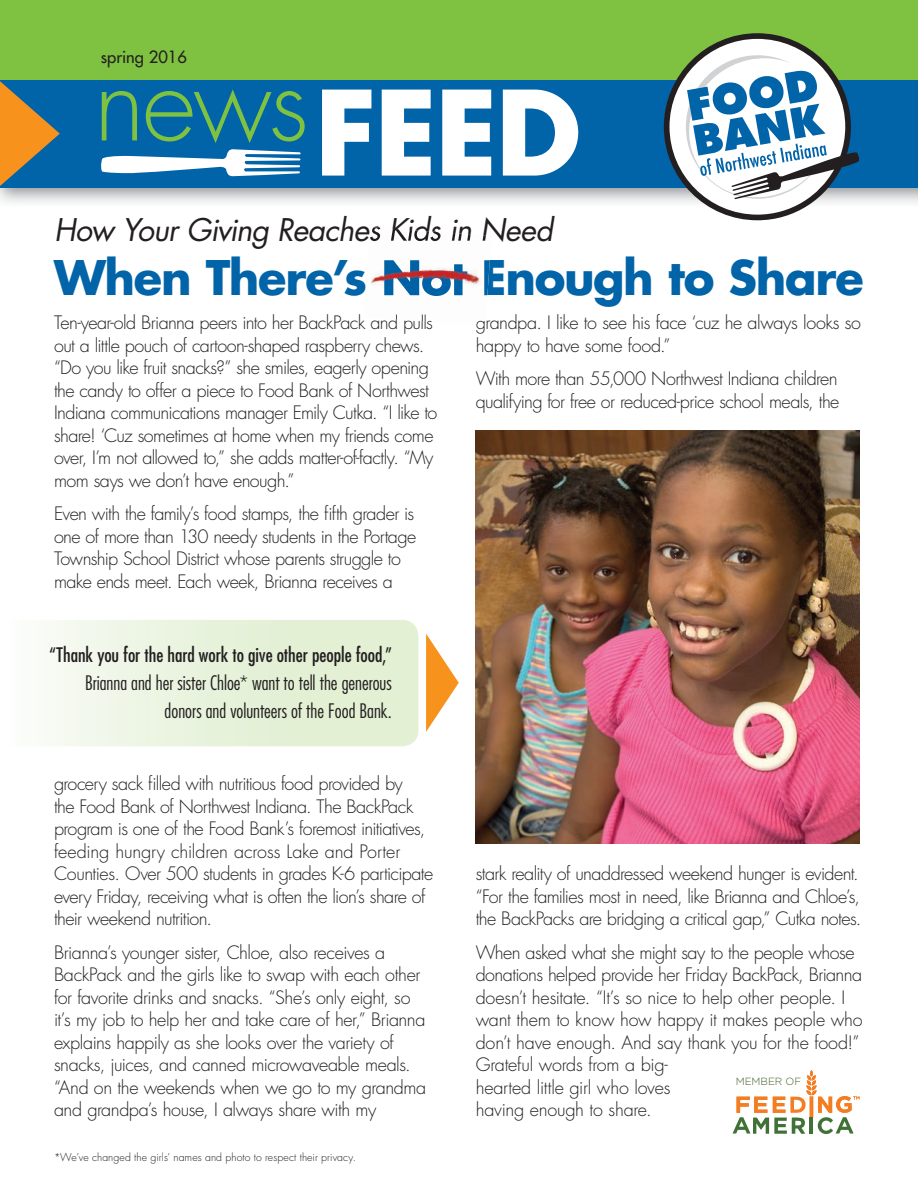
<style>
.page{position:relative;width:918px;height:1188px;background:#fff}
.page>*{position:absolute;margin:0;border:0;box-sizing:border-box;transform-origin:0 0}
.t1{font:700 46.35px "Futura";letter-spacing:-.03em;color:#0163a8}
.t2{font:italic 30.45px "Futura";letter-spacing:-.03em;color:#231f20}
.t3{font:300 condensed 19.5px/27.8px "Futura";color:#231f20;text-align:right}
.t4{font:condensed 19.5px "Futura";color:#231f20}
.t5{font:300 18px/22.5px "Futura";letter-spacing:-.03em;color:#231f20}
.t6{font:16.5px "Futura";color:#231f20}
.t7{font:300 10.5px "Futura";letter-spacing:.01em;color:#231f20}
.t8{font:300 10.35px "Gotham";color:#415f25}
</style>
<div class="page">
<img style="left:0;top:187px;width:918px;height:16px">
<div style="left:0;top:0;width:918px;height:80px;background:#7fc241"></div>
<div style="left:0;top:80px;width:918px;height:107px;background:#0163a8"></div>
<svg style="left:0;top:81px;width:60px;height:105px"></svg>
<svg style="left:322px;top:90px;width:49px;height:86px"></svg>
<svg style="left:382px;top:90px;width:49px;height:86px"></svg>
<svg style="left:442px;top:90px;width:49px;height:86px"></svg>
<svg style="left:503px;top:90px;width:75px;height:86px"></svg>
<svg style="left:101px;top:89px;width:204px;height:87px"></svg>
<svg style="left:664px;top:33px;width:195px;height:187px"></svg>
<img style="left:476px;top:431px;width:383px;height:412px">
<img style="left:396px;top:314px;width:36px;height:8px">
<svg style="left:476px;top:320px;width:9px;height:6px"></svg>
<img style="left:365px;top:260px;width:125px;height:36px">
<img style="left:369px;top:227px;width:117px;height:15px">
<svg style="left:733px;top:1070px;width:126px;height:64px"></svg>
<svg style="left:46px;top:620px;width:372px;height:126px;background:#e8f2dd"></svg>
<svg style="left:426px;top:634px;width:33px;height:98px"></svg>
<p class="t6" style="left:101px;top:46px;width:88px">spring 2016</p>
<h2 class="t2" style="left:54px;top:209px;width:501px">How Your Giving Reaches Kids in Need</h2>
<h1 class="t1" style="left:54px;top:246px;width:811px">When There’s Not Enough to Share</h1>
<p class="t5" style="left:54px;top:312px;width:385px">Ten-year-old Brianna peers into her BackPack and pulls out a little pouch of cartoon-shaped raspberry chews. “Do you like fruit snacks?” she smiles, eagerly opening the candy to offer a piece to Food Bank of Northwest Indiana communications manager Emily Cutka. “I like to share! ‘Cuz sometimes at home when my friends come over, I’m not allowed to,” she adds matter-of-factly. “My mom says we don’t have enough.”</p>
<p class="t5" style="left:54px;top:503px;width:364px">Even with the family’s food stamps, the fifth grader is one of more than 130 needy students in the Portage Township School District whose parents struggle to make ends meet. Each week, Brianna receives a</p>
<p class="t4" style="left:49px;top:643px;width:344px">“Thank you for the hard work to give other people food,”</p>
<p class="t3" style="left:85px;top:669px;width:308px">Brianna and her sister Chloe* want to tell the generous donors and volunteers of the Food Bank.</p>
<p class="t5" style="left:54px;top:773px;width:381px">grocery sack filled with nutritious food provided by<br>the Food Bank of Northwest Indiana. The BackPack program is one of the Food Bank’s foremost initiatives, feeding hungry children across Lake and Porter Counties. Over 500 students in grades K-6 participate every Friday, receiving what is often the lion’s share of their weekend nutrition.</p>
<p class="t5" style="left:54px;top:941px;width:374px">Brianna’s younger sister, Chloe, also receives a BackPack and the girls like to swap with each other for favorite drinks and snacks. “She’s only eight, so it’s my job to help her and take care of her,” Brianna explains happily as she looks over the variety of snacks, juices, and canned microwaveable meals. “And on the weekends when we go to my grandma and grandpa’s house, I always share with my</p>
<p class="t7" style="left:54px;top:1151px;width:304px">*We’ve changed the girls’ names and photo to respect their privacy.</p>
<p class="t5" style="left:476px;top:312px;width:387px">grandpa. I like to see his face ‘cuz he always looks so happy to have some food.”</p>
<p class="t5" style="left:476px;top:368px;width:365px">With more than 55,000 Northwest Indiana children qualifying for free or reduced-price school meals, the</p>
<p class="t5" style="left:476px;top:863px;width:387px">stark reality of unaddressed weekend hunger is evident. “For the families most in need, like Brianna and Chloe’s, the BackPacks are bridging a critical gap,” Cutka notes.</p>
<p class="t5" style="left:476px;top:941px;width:388px">When asked what she might say to the people whose donations helped provide her Friday BackPack, Brianna doesn’t hesitate. “It’s so nice to help other people. I want them to know how happy it makes people who don’t have enough. And say thank you for the food!” Grateful words from a big-<br>hearted little girl who loves<br>having enough to share.</p>
<p class="t8" style="left:736px;top:1074px;width:67px">MEMBER OF</p>
</div>
